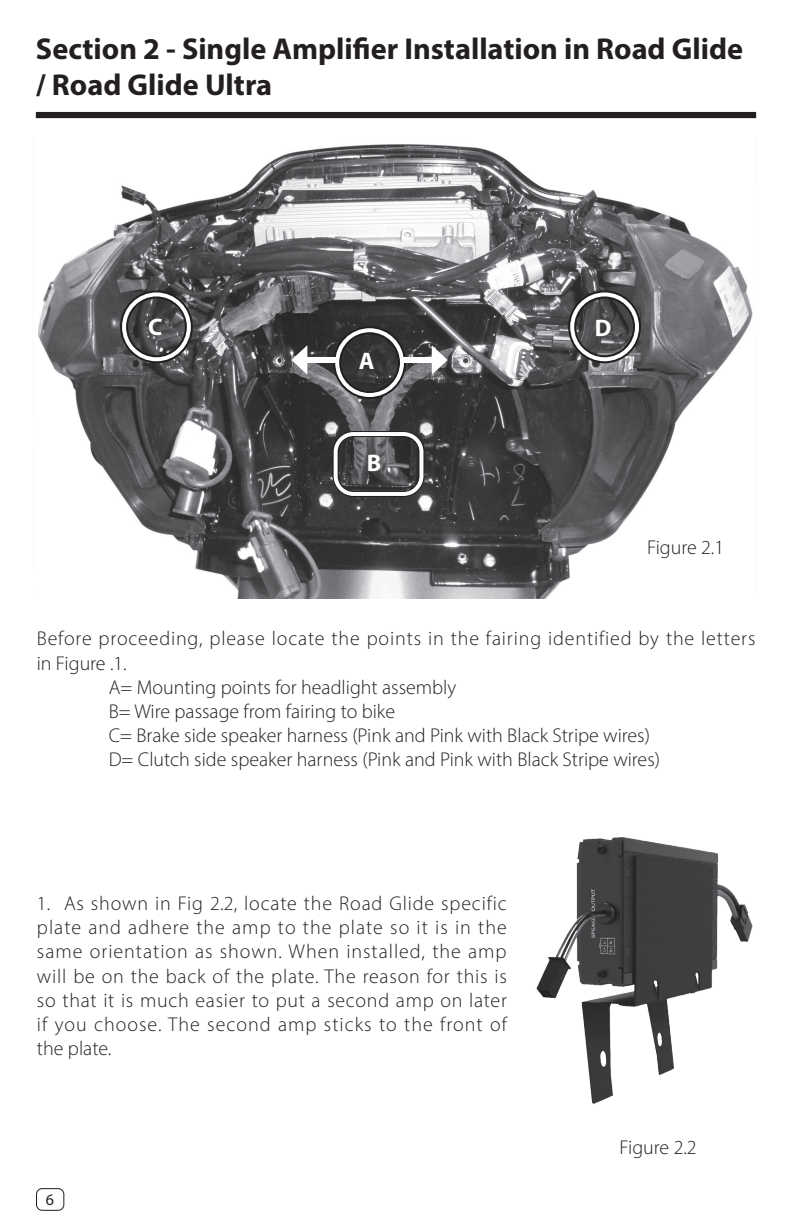
<style>
.page{position:relative;width:792px;height:1224px;background:#fff}
.page>*{position:absolute;margin:0;border:0;box-sizing:border-box;transform-origin:0 0}
.t1{font:700 30.2px/36.4px "Myriad Pro";color:#231f20}
.t2{font:700 24px "Myriad Pro";color:#fff}
._7P-L{font:300 20px/24px "Myriad Pro";color:#231f20;text-align:justify}
._7P-L-2{font:300 20px/24px "Myriad Pro";letter-spacing:.04em;color:#231f20}
.MM_PageNo{font:16px "Myriad Pro";color:#231f20}
</style>
<div class="page">
<img style="left:38px;top:144px;width:715px;height:455px">
<div style="left:568px;top:290px;width:73px;height:73px;border:8px solid #231f20;border-radius:50%"></div>
<div style="left:570px;top:292px;width:69px;height:69px;border:4px solid #fff;border-radius:50%"></div>
<div style="left:120px;top:290px;width:73px;height:73px;border:8px solid #231f20;border-radius:50%"></div>
<div style="left:122px;top:292px;width:69px;height:69px;border:4px solid #fff;border-radius:50%"></div>
<div style="left:333px;top:326px;width:73px;height:73px;border:8px solid #231f20;border-radius:50%"></div>
<div style="left:335px;top:328px;width:69px;height:69px;border:4px solid #fff;border-radius:50%"></div>
<div style="left:333px;top:431px;width:91px;height:66px;border:6px solid #231f20;border-radius:18px"></div>
<div style="left:334px;top:432px;width:89px;height:64px;border:4px solid #fff;border-radius:18px"></div>
<div style="left:302px;top:357px;width:36px;height:6px;background:#fff"></div>
<svg style="left:291px;top:345px;width:16px;height:30px"></svg>
<div style="left:402px;top:357px;width:35px;height:6px;background:#fff"></div>
<svg style="left:432px;top:345px;width:16px;height:30px"></svg>
<div style="left:36px;top:112px;width:720px;height:6px;background:#231f20"></div>
<div style="left:36px;top:1188px;width:28px;height:23px;border:1px solid #231f20;border-radius:6px"></div>
<div style="left:632px;top:528px;width:109px;height:5px;background:#fff"></div>
<div style="left:632px;top:559px;width:109px;height:5px;background:#fff"></div>
<div style="left:730px;top:528px;width:5px;height:34px;background:#fff"></div>
<div style="left:635px;top:528px;width:5px;height:34px;background:#fff"></div>
<img style="left:536px;top:837px;width:217px;height:267px">
<p class="t1" style="left:36px;top:29px;width:709px">Section 2 - Single Amplifier Installation in Road Glide / Road Glide Ultra</p>
<p class="t2" style="left:148px;top:311px;width:16px">C</p>
<p class="t2" style="left:595px;top:312px;width:18px">D</p>
<p class="t2" style="left:359px;top:346px;width:17px">A</p>
<p class="t2" style="left:367px;top:447px;width:16px">B</p>
<p class="_7P-L" style="left:647px;top:535px;width:79px">Figure 2.1</p>
<p class="_7P-L-2" style="left:37px;top:627px;width:720px">Before proceeding, please locate the points in the fairing identified by the letters in Figure .1.</p>
<p class="_7P-L" style="left:109px;top:675px;width:349px">A= Mounting points for headlight assembly</p>
<p class="_7P-L" style="left:109px;top:699px;width:288px">B= Wire passage from fairing to bike</p>
<p class="_7P-L" style="left:109px;top:723px;width:543px">C= Brake side speaker harness (Pink and Pink with Black Stripe wires)</p>
<p class="_7P-L" style="left:109px;top:747px;width:553px">D= Clutch side speaker harness (Pink and Pink with Black Stripe wires)</p>
<p class="_7P-L" style="left:37px;top:891px;width:471px">1. As shown in Fig 2.2, locate the Road Glide specific plate and adhere the amp to the plate so it is in the same orientation as shown. When installed, the amp will be on the back of the plate. The reason for this is so that it is much easier to put a second amp on later if you choose. The second amp sticks to the front of the plate.</p>
<p class="MM_PageNo" style="left:46px;top:1190px;width:10px">6</p>
<p class="_7P-L" style="left:620px;top:1135px;width:79px">Figure 2.2</p>
</div>
